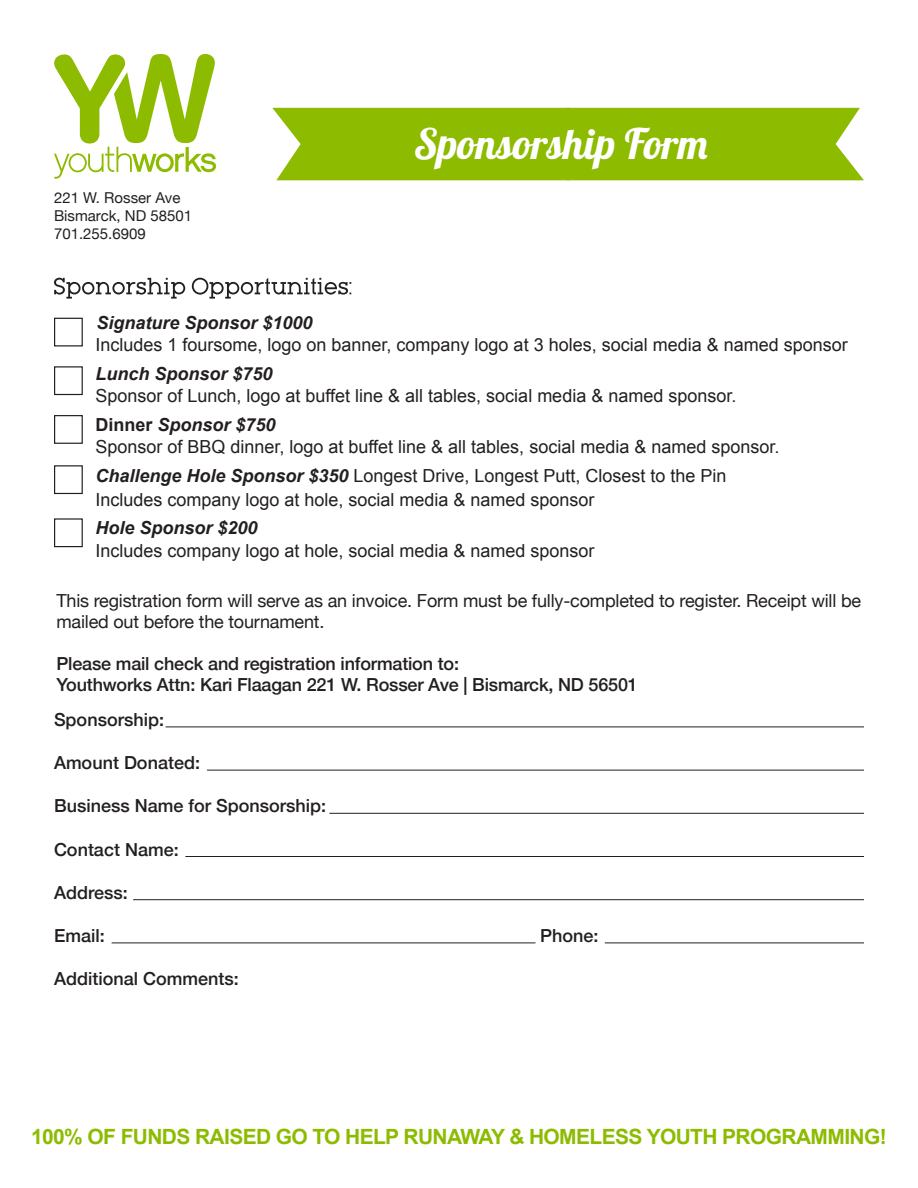
<style>
.page{position:relative;width:918px;height:1188px;background:#fff}
.page>*{position:absolute;margin:0;border:0;box-sizing:border-box;transform-origin:0 0}
.t1{font:42px "Lobster 1.4";color:#fff}
.t2{font:700 21px "Arial";letter-spacing:-.03em;color:#8dbb00}
.t3{font:18px/22.5px "Arial";color:#231f20}
.t4{font:500 18px "Helvetica Neue";color:#231f20}
.t5{font:18px/21px "Helvetica Neue";letter-spacing:-.01em;color:#231f20}
.t6{font:italic 700 18px "Arial";color:#231f20}
.t7{font:15px "Helvetica Neue";color:#231f20}
.s1{font-style:normal}
.s2{font-weight:700;font-style:italic}
</style>
<div class="page">
<svg style="left:54px;top:54px;width:162px;height:125px"></svg>
<div style="left:272px;top:108px;width:592px;height:72px;background:#8dbb00"></div>
<svg style="left:54px;top:278px;width:297px;height:21px"></svg>
<hr style="left:166px;top:727px;width:698px;height:1px;background:#231f20">
<hr style="left:207px;top:770px;width:657px;height:1px;background:#231f20">
<hr style="left:329px;top:813px;width:535px;height:1px;background:#231f20">
<hr style="left:185px;top:856px;width:679px;height:1px;background:#231f20">
<hr style="left:133px;top:899px;width:731px;height:1px;background:#231f20">
<hr style="left:112px;top:943px;width:424px;height:1px;background:#231f20">
<hr style="left:605px;top:943px;width:259px;height:1px;background:#231f20">
<div style="left:54px;top:318px;width:29px;height:28px;border:1px solid #231f20"></div>
<div style="left:54px;top:366px;width:29px;height:29px;border:1px solid #231f20"></div>
<div style="left:54px;top:415px;width:29px;height:29px;border:1px solid #231f20"></div>
<div style="left:54px;top:465px;width:29px;height:29px;border:1px solid #231f20"></div>
<div style="left:54px;top:518px;width:29px;height:29px;border:1px solid #231f20"></div>
<p class="t7" style="left:54px;top:187px;width:128px">221 W. Rosser Ave</p>
<p class="t7" style="left:54px;top:205px;width:140px">Bismarck, ND 58501</p>
<p class="t7" style="left:54px;top:223px;width:93px">701.255.6909</p>
<p class="t1" style="left:414px;top:117px;width:295px">Sponsorship Form</p>
<p class="t6" style="left:96px;top:310px;width:218px">Signature Sponsor $1000</p>
<p class="t3" style="left:95px;top:334px;width:754px">Includes 1 foursome, logo on banner, company logo at 3 holes, social media &amp; named sponsor</p>
<p class="t6" style="left:95px;top:361px;width:179px">Lunch Sponsor $750</p>
<p class="t3" style="left:95px;top:385px;width:643px">Sponsor of Lunch, logo at buffet line &amp; all tables, social media &amp; named sponsor.</p>
<p class="t6" style="left:95px;top:412px;width:182px"><span class="s1">Dinner</span> Sponsor $750</p>
<p class="t3" style="left:95px;top:436px;width:686px">Sponsor of BBQ dinner, logo at buffet line &amp; all tables, social media &amp; named sponsor.</p>
<p class="t3" style="left:95px;top:464px;width:633px"><span class="s2">Challenge Hole Sponsor $350</span> Longest Drive, Longest Putt, Closest to the Pin</p>
<p class="t3" style="left:95px;top:488px;width:501px">Includes company logo at hole, social media &amp; named sponsor</p>
<p class="t3" style="left:95px;top:517px;width:501px"><span class="s2">Hole Sponsor $200<br></span>Includes company logo at hole, social media &amp; named sponsor</p>
<p class="t5" style="left:56px;top:591px;width:806px">This registration form will serve as an invoice. Form must be fully-completed to register. Receipt will be mailed out before the tournament.</p>
<p class="t4" style="left:56px;top:649px;width:404px">Please mail check and registration information to:</p>
<p class="t4" style="left:56px;top:670px;width:583px">Youthworks Attn: Kari Flaagan 221 W. Rosser Ave | Bismarck, ND 56501</p>
<p class="t4" style="left:54px;top:705px;width:112px">Sponsorship:</p>
<p class="t4" style="left:54px;top:748px;width:148px">Amount Donated:</p>
<p class="t4" style="left:54px;top:792px;width:274px">Business Name for Sponsorship:</p>
<p class="t4" style="left:54px;top:835px;width:126px">Contact Name:</p>
<p class="t4" style="left:54px;top:878px;width:75px">Address:</p>
<p class="t4" style="left:54px;top:921px;width:52px">Email:</p>
<p class="t4" style="left:540px;top:921px;width:60px">Phone:</p>
<p class="t4" style="left:54px;top:964px;width:186px">Additional Comments:</p>
<p class="t2" style="left:31px;top:1123px;width:857px">100% OF FUNDS RAISED GO TO HELP RUNAWAY &amp; HOMELESS YOUTH PROGRAMMING!</p>
</div>
